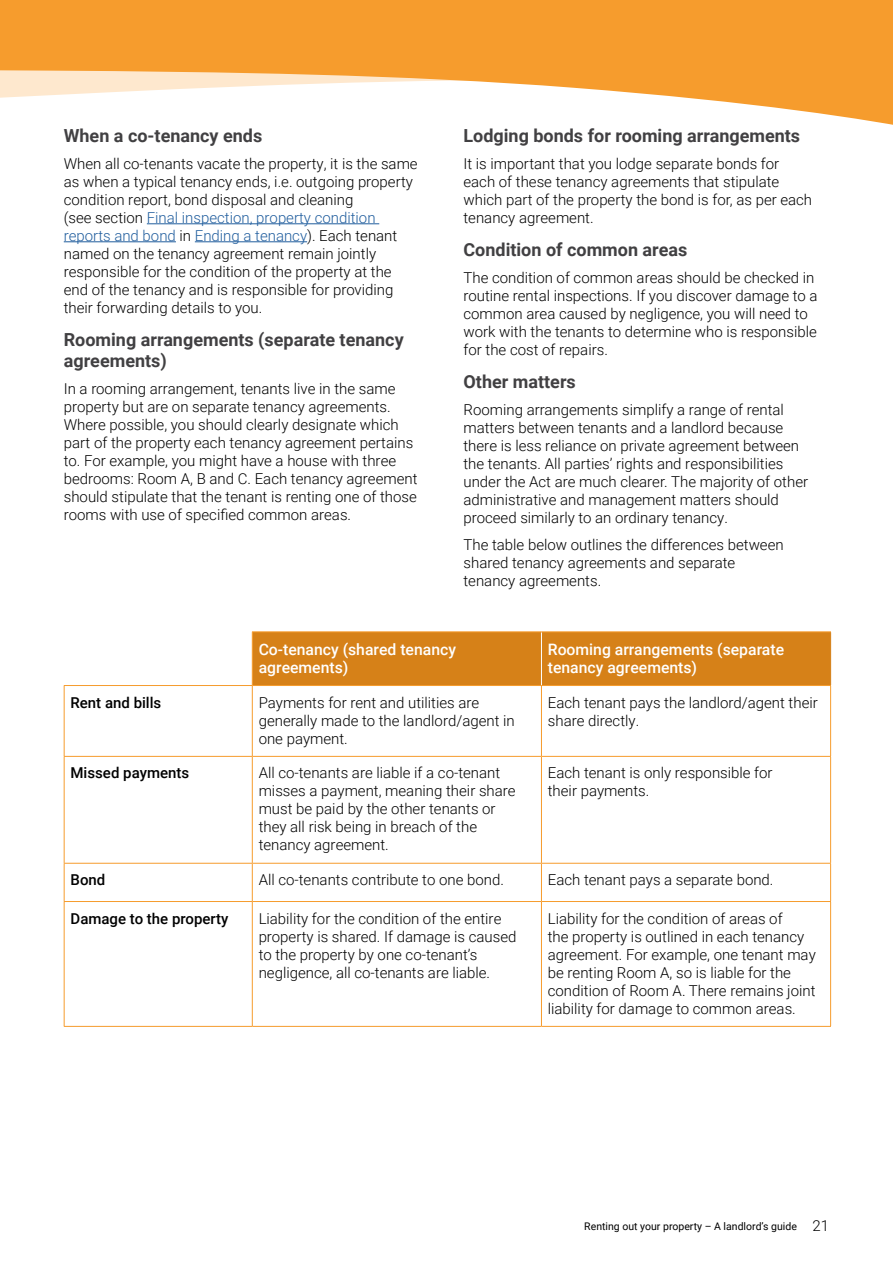
<style>
.page{position:relative;width:893px;height:1263px;background:#fff}
.page>*{position:absolute;margin:0;border:0;box-sizing:border-box;transform-origin:0 0}
.Heading_3{font:700 18px/21px "Roboto";color:#414042}
.Body_Copy{font:500 15.75px/18px "Roboto";color:#fff}
.Body_Copy-2{font:300 15px/18px "Roboto";color:#000}
.Body_Copy-3{font:500 15px "Roboto";color:#000}
.t1{font:10.5px "Roboto";color:#000}
.s1{color:#215e9e}
.s2{font-weight:300;font-size:15px}
</style>
<div class="page">
<svg style="left:0;top:0;width:893px;height:125px;fill:#f69c2d"></svg>
<hr style="left:147px;top:223px;width:232px;height:1px;background:#215e9e">
<hr style="left:64px;top:241px;width:112px;height:1px;background:#215e9e">
<hr style="left:195px;top:241px;width:112px;height:1px;background:#215e9e">
<div style="left:253px;top:632px;width:577px;height:53px;background:#d68118"></div>
<hr style="left:541px;top:632px;width:1px;height:53px;background:#fff">
<hr style="left:252px;top:632px;width:1px;height:53px;background:#f69c2d">
<hr style="left:252px;top:631px;width:289px;height:1px;background:#f69c2d">
<hr style="left:541px;top:631px;width:290px;height:1px;background:#f69c2d">
<hr style="left:64px;top:686px;width:1px;height:70px;background:#f69c2d">
<hr style="left:64px;top:757px;width:1px;height:106px;background:#f69c2d">
<hr style="left:64px;top:864px;width:1px;height:37px;background:#f69c2d">
<hr style="left:64px;top:902px;width:1px;height:124px;background:#f69c2d">
<hr style="left:64px;top:685px;width:188px;height:1px;background:#f69c2d">
<hr style="left:252px;top:685px;width:289px;height:1px;background:#f69c2d">
<hr style="left:541px;top:685px;width:290px;height:1px;background:#f69c2d">
<hr style="left:252px;top:686px;width:1px;height:70px;background:#f69c2d">
<hr style="left:541px;top:686px;width:1px;height:70px;background:#f69c2d">
<hr style="left:830px;top:686px;width:1px;height:70px;background:#f69c2d">
<hr style="left:252px;top:757px;width:1px;height:106px;background:#f69c2d">
<hr style="left:541px;top:757px;width:1px;height:106px;background:#f69c2d">
<hr style="left:830px;top:757px;width:1px;height:106px;background:#f69c2d">
<hr style="left:252px;top:864px;width:1px;height:37px;background:#f69c2d">
<hr style="left:541px;top:864px;width:1px;height:37px;background:#f69c2d">
<hr style="left:830px;top:864px;width:1px;height:37px;background:#f69c2d">
<hr style="left:252px;top:902px;width:1px;height:124px;background:#f69c2d">
<hr style="left:541px;top:902px;width:1px;height:124px;background:#f69c2d">
<hr style="left:830px;top:902px;width:1px;height:124px;background:#f69c2d">
<hr style="left:64px;top:756px;width:188px;height:1px;background:#f69c2d">
<hr style="left:252px;top:756px;width:289px;height:1px;background:#f69c2d">
<hr style="left:541px;top:756px;width:290px;height:1px;background:#f69c2d">
<hr style="left:64px;top:863px;width:188px;height:1px;background:#f69c2d">
<hr style="left:252px;top:863px;width:289px;height:1px;background:#f69c2d">
<hr style="left:541px;top:863px;width:290px;height:1px;background:#f69c2d">
<hr style="left:64px;top:901px;width:188px;height:1px;background:#f69c2d">
<hr style="left:252px;top:901px;width:289px;height:1px;background:#f69c2d">
<hr style="left:541px;top:901px;width:290px;height:1px;background:#f69c2d">
<hr style="left:64px;top:1026px;width:188px;height:1px;background:#f69c2d">
<hr style="left:252px;top:1026px;width:289px;height:1px;background:#f69c2d">
<hr style="left:541px;top:1026px;width:290px;height:1px;background:#f69c2d">
<hr style="left:830px;top:632px;width:1px;height:53px;background:#d68118">
<p class="Heading_3" style="left:64px;top:124px;width:200px">When a co-tenancy ends</p>
<p class="Body_Copy-2" style="left:64px;top:154px;width:355px">When all co-tenants vacate the property, it is the same as when a typical tenancy ends, i.e. outgoing property condition report, bond disposal and cleaning<br>(see section <span class="s1">Final inspection, property condition reports and bond</span> in <span class="s1">Ending a tenancy</span>). Each tenant named on the tenancy agreement remain jointly responsible for the condition of the property at the end of the tenancy and is responsible for providing their forwarding details to you.</p>
<p class="Heading_3" style="left:64px;top:329px;width:341px">Rooming arrangements (separate tenancy agreements)</p>
<p class="Body_Copy-2" style="left:64px;top:379px;width:355px">In a rooming arrangement, tenants live in the same property but are on separate tenancy agreements.<br>Where possible, you should clearly designate which part of the property each tenancy agreement pertains to. For example, you might have a house with three bedrooms: Room A, B and C. Each tenancy agreement should stipulate that the tenant is renting one of those rooms with use of specified common areas.</p>
<p class="Heading_3" style="left:463px;top:124px;width:338px">Lodging bonds for rooming arrangements</p>
<p class="Body_Copy-2" style="left:463px;top:154px;width:350px">It is important that you lodge separate bonds for each of these tenancy agreements that stipulate which part of the property the bond is for, as per each tenancy agreement.</p>
<p class="Heading_3" style="left:463px;top:239px;width:225px">Condition of common areas</p>
<p class="Body_Copy-2" style="left:463px;top:268px;width:356px">The condition of common areas should be checked in routine rental inspections. If you discover damage to a common area caused by negligence, you will need to work with the tenants to determine who is responsible for the cost of repairs.</p>
<p class="Heading_3" style="left:463px;top:371px;width:114px">Other matters</p>
<p class="Body_Copy-2" style="left:463px;top:400px;width:346px">Rooming arrangements simplify a range of rental matters between tenants and a landlord because there is less reliance on private agreement between the tenants. All parties’ rights and responsibilities under the Act are much clearer. The majority of other administrative and management matters should proceed similarly to an ordinary tenancy.</p>
<p class="Body_Copy-2" style="left:463px;top:535px;width:322px">The table below outlines the differences between shared tenancy agreements and separate tenancy agreements.</p>
<p class="Body_Copy" style="left:259px;top:639px;width:199px">Co-tenancy (shared tenancy agreements)</p>
<p class="Body_Copy" style="left:548px;top:639px;width:238px">Rooming arrangements (separate tenancy agreements)</p>
<p class="Body_Copy-3" style="left:71px;top:692px;width:92px">Rent and bills</p>
<p class="Body_Copy-2" style="left:259px;top:693px;width:258px">Payments for rent and utilities are generally made to the landlord/agent in one payment.</p>
<p class="Body_Copy-2" style="left:548px;top:693px;width:271px">Each tenant pays the landlord/agent their share directly.</p>
<p class="Body_Copy-3" style="left:71px;top:763px;width:120px">Missed payments</p>
<p class="Body_Copy-2" style="left:259px;top:763px;width:258px">All co-tenants are liable if a co-tenant misses a payment, meaning their share must be paid by the other tenants or they all risk being in breach of the tenancy agreement.</p>
<p class="Body_Copy-2" style="left:548px;top:763px;width:226px">Each tenant is only responsible for their payments.</p>
<p class="Body_Copy-3" style="left:71px;top:869px;width:36px">Bond</p>
<p class="Body_Copy-2" style="left:259px;top:870px;width:247px">All co-tenants contribute to one bond.</p>
<p class="Body_Copy-2" style="left:548px;top:870px;width:227px">Each tenant pays a separate bond.</p>
<p class="Body_Copy-3" style="left:71px;top:908px;width:159px">Damage to the property</p>
<p class="Body_Copy-2" style="left:259px;top:909px;width:259px">Liability for the condition of the entire property is shared. If damage is caused to the property by one co-tenant’s negligence, all co-tenants are liable.</p>
<p class="Body_Copy-2" style="left:548px;top:909px;width:269px">Liability for the condition of areas of<br>the property is outlined in each tenancy agreement. For example, one tenant may be renting Room A, so is liable for the condition of Room A. There remains joint liability for damage to common areas.</p>
<p class="t1" style="left:584px;top:1219px;width:246px">Renting out your property – A landlord’s guide <span class="s2">21</span></p>
</div>
